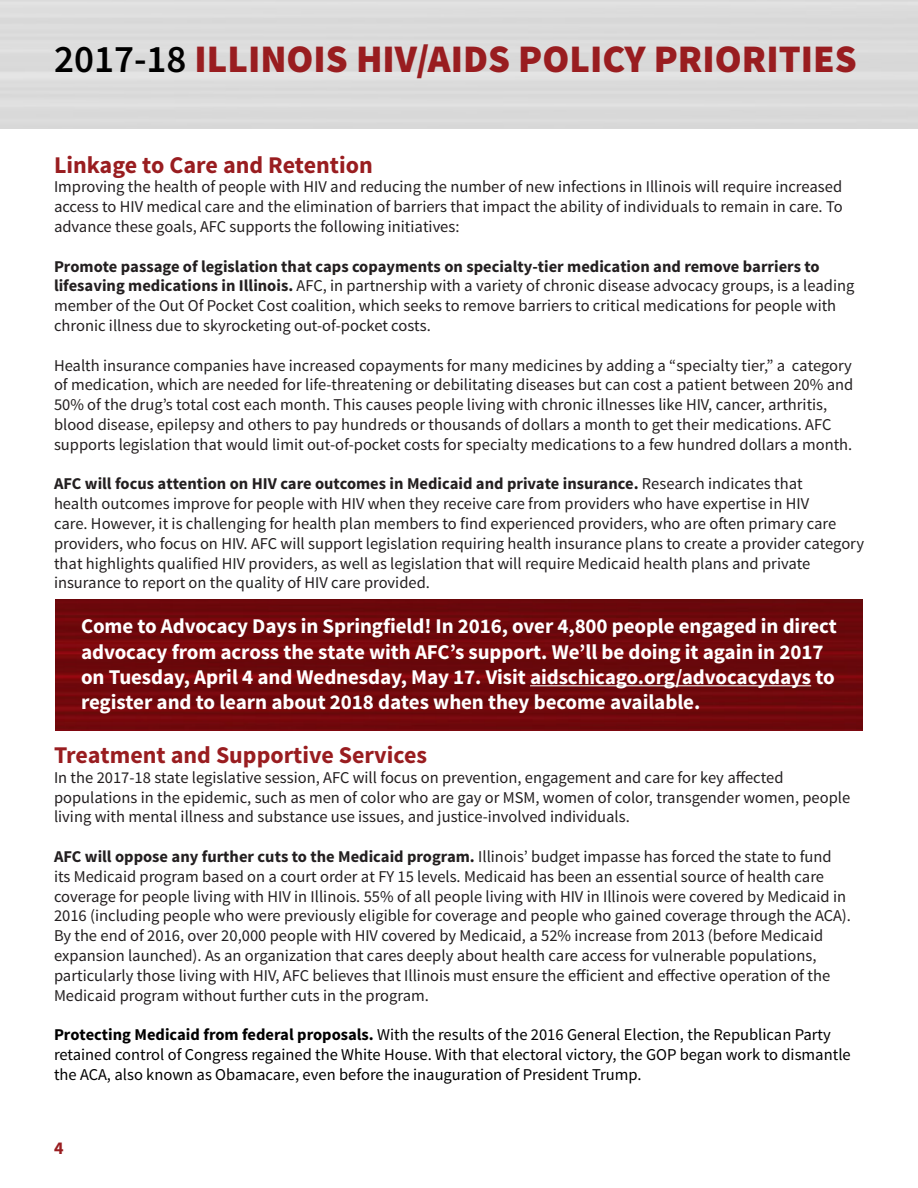
<style>
.page{position:relative;width:918px;height:1188px;background:#fff}
.page>*{position:absolute;margin:0;border:0;box-sizing:border-box;transform-origin:0 0}
.t1{font:900 39px "Source Sans Pro";color:#991d20}
.t2{font:700 24px "Source Sans Pro";color:#991d20}
.t3{font:700 21px/25.2px "Source Sans Pro";letter-spacing:-.005em;color:#fff}
.t4{font:700 18px "Source Sans Pro";color:#991d20}
.t5{font:16.5px/19.8px "Source Sans Pro";color:#231f20}
.t6{font:16.5px/19.8px "Source Sans Pro";color:#000}
.s1{font-weight:600;color:#000}
.s2{font-weight:700}
</style>
<div class="page">
<img style="left:56px;top:600px;width:806px;height:131px">
<hr style="left:530px;top:685px;width:281px;height:1px;background:#fff">
<p class="t1" style="left:54px;top:34px;width:804px"><span class="s1">2017-18</span> ILLINOIS HIV/AIDS POLICY PRIORITIES</p>
<p class="t2" style="left:54px;top:149px;width:320px">Linkage to Care and Retention</p>
<p class="t5" style="left:54px;top:177px;width:790px;text-align:justify">Improving the health of people with HIV and reducing the number of new infections in Illinois will require increased access to HIV medical care and the elimination of barriers that impact the ability of individuals to remain in care. To advance these goals, AFC supports the following initiatives:</p>
<p class="t5" style="left:54px;top:256px;width:802px"><span class="s2">Promote passage of legislation that caps copayments on specialty-tier medication and remove barriers to lifesaving medications in Illinois.</span> AFC, in partnership with a variety of chronic disease advocacy groups, is a leading member of the Out Of Pocket Cost coalition, which seeks to remove barriers to critical medications for people with chronic illness due to skyrocketing out-of-pocket costs.</p>
<p class="t5" style="left:54px;top:355px;width:801px">Health insurance companies have increased copayments for many medicines by adding a “specialty tier,” a category of medication, which are needed for life-threatening or debilitating diseases but can cost a patient between 20% and 50% of the drug’s total cost each month. This causes people living with chronic illnesses like HIV, cancer, arthritis, blood disease, epilepsy and others to pay hundreds or thousands of dollars a month to get their medications. AFC supports legislation that would limit out-of-pocket costs for specialty medications to a few hundred dollars a month.</p>
<p class="t5" style="left:54px;top:474px;width:812px"><span class="s2">AFC will focus attention on HIV care outcomes in Medicaid and private insurance.</span> Research indicates that<br>health outcomes improve for people with HIV when they receive care from providers who have expertise in HIV<br>care. However, it is challenging for health plan members to find experienced providers, who are often primary care providers, who focus on HIV. AFC will support legislation requiring health insurance plans to create a provider category that highlights qualified HIV providers, as well as legislation that will require Medicaid health plans and private insurance to report on the quality of HIV care provided.</p>
<p class="t3" style="left:81px;top:615px;width:757px">Come to Advocacy Days in Springfield! In 2016, over 4,800 people engaged in direct advocacy from across the state with AFC’s support. We’ll be doing it again in 2017 on Tuesday, April 4 and Wednesday, May 17. Visit aidschicago.org/advocacydays to register and to learn about 2018 dates when they become available.</p>
<p class="t2" style="left:54px;top:740px;width:375px">Treatment and Supportive Services</p>
<p class="t5" style="left:54px;top:768px;width:798px">In the 2017-18 state legislative session, AFC will focus on prevention, engagement and care for key affected populations in the epidemic, such as men of color who are gay or MSM, women of color, transgender women, people living with mental illness and substance use issues, and justice-involved individuals.</p>
<p class="t5" style="left:54px;top:847px;width:799px"><span class="s2">AFC will oppose any further cuts to the Medicaid program.</span> Illinois’ budget impasse has forced the state to fund its Medicaid program based on a court order at FY 15 levels. Medicaid has been an essential source of health care coverage for people living with HIV in Illinois. 55% of all people living with HIV in Illinois were covered by Medicaid in 2016 (including people who were previously eligible for coverage and people who gained coverage through the ACA).<br>By the end of 2016, over 20,000 people with HIV covered by Medicaid, a 52% increase from 2013 (before Medicaid expansion launched). As an organization that cares deeply about health care access for vulnerable populations, particularly those living with HIV, AFC believes that Illinois must ensure the efficient and effective operation of the Medicaid program without further cuts in the program.</p>
<p class="t6" style="left:54px;top:1025px;width:798px"><span class="s2">Protecting Medicaid from federal proposals.</span> With the results of the 2016 General Election, the Republican Party retained control of Congress regained the White House. With that electoral victory, the GOP began work to dismantle the ACA, also known as Obamacare, even before the inauguration of President Trump.</p>
<p class="t4" style="left:54px;top:1136px;width:11px">4</p>
</div>
